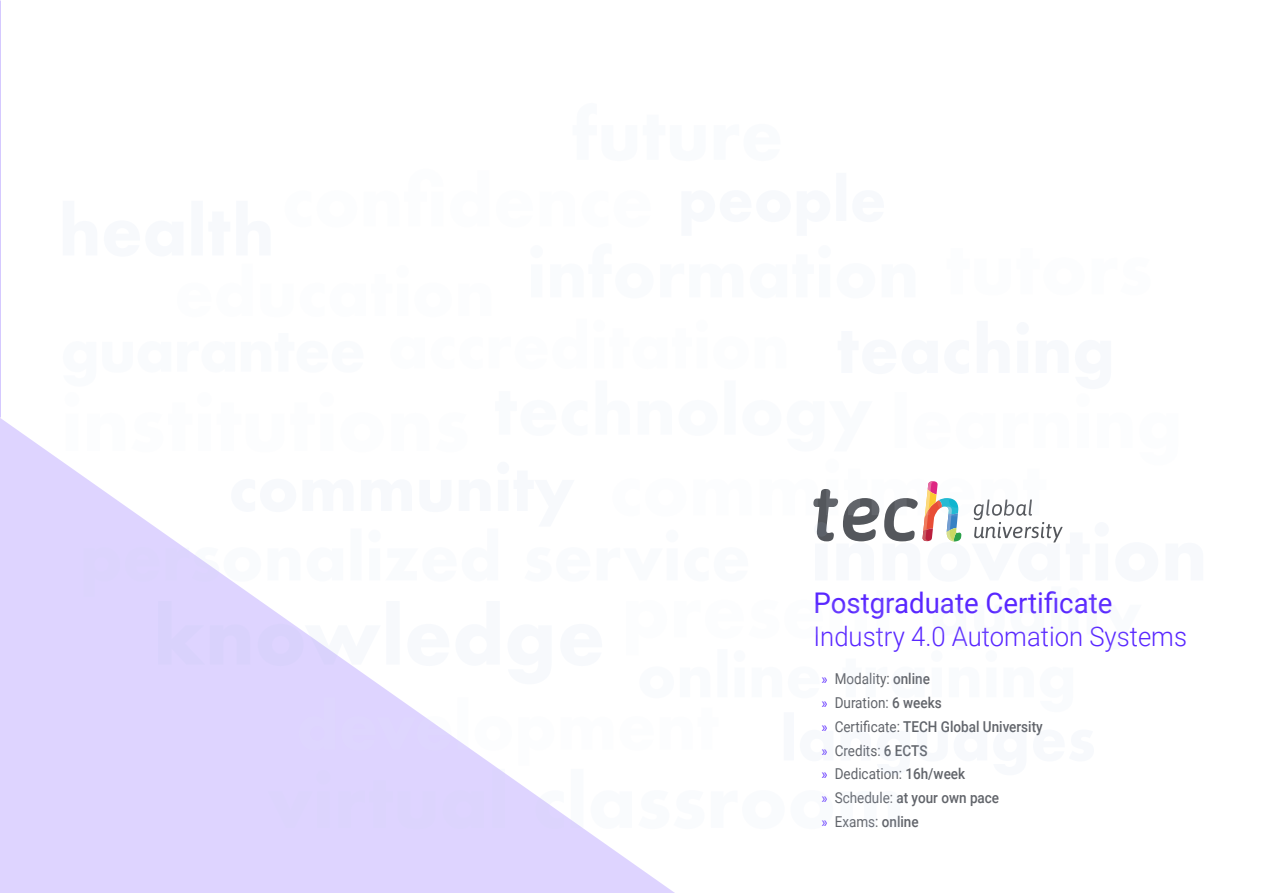
<style>
.page{position:relative;width:1263px;height:893px;background:#fff}
.page>*{position:absolute;margin:0;border:0;box-sizing:border-box;transform-origin:0 0}
.t1{font:28.5px "Roboto";color:#5927ff}
.t2{font:300 27px "Roboto";color:#5927ff;scale:.95 1}
.t3{font:15px/23.7px "Roboto";color:#61646a;scale:.9 1}
.s1{font-family:"Myriad Pro";color:#5927ff}
.s2{font-weight:500}
</style>
<div class="page">
<div style="left:0;top:418px;width:675px;height:475px;background:#ded4ff"></div>
<svg style="left:63px;top:418px;width:1000px;height:411px"></svg>
<h1 class="t1" style="left:813px;top:583px;width:301px">Postgraduate Certificate</h1>
<h2 class="t2" style="left:813px;top:617px;width:395px">Industry 4.0 Automation Systems</h2>
<p class="t3" style="left:822px;top:667px;width:247px"><span class="s1">»</span> Modality: <span class="s2">online<br></span><span class="s1">»</span> Duration: <span class="s2">6 weeks<br></span><span class="s1">»</span> Certificate: <span class="s2">TECH Global University </span><span class="s1">»</span> Credits: <span class="s2">6 ECTS<br></span><span class="s1">»</span> Dedication: <span class="s2">16h/week<br></span><span class="s1">»</span> Schedule: <span class="s2">at your own pace<br></span><span class="s1">»</span> Exams: <span class="s2">online</span></p>
</div>
